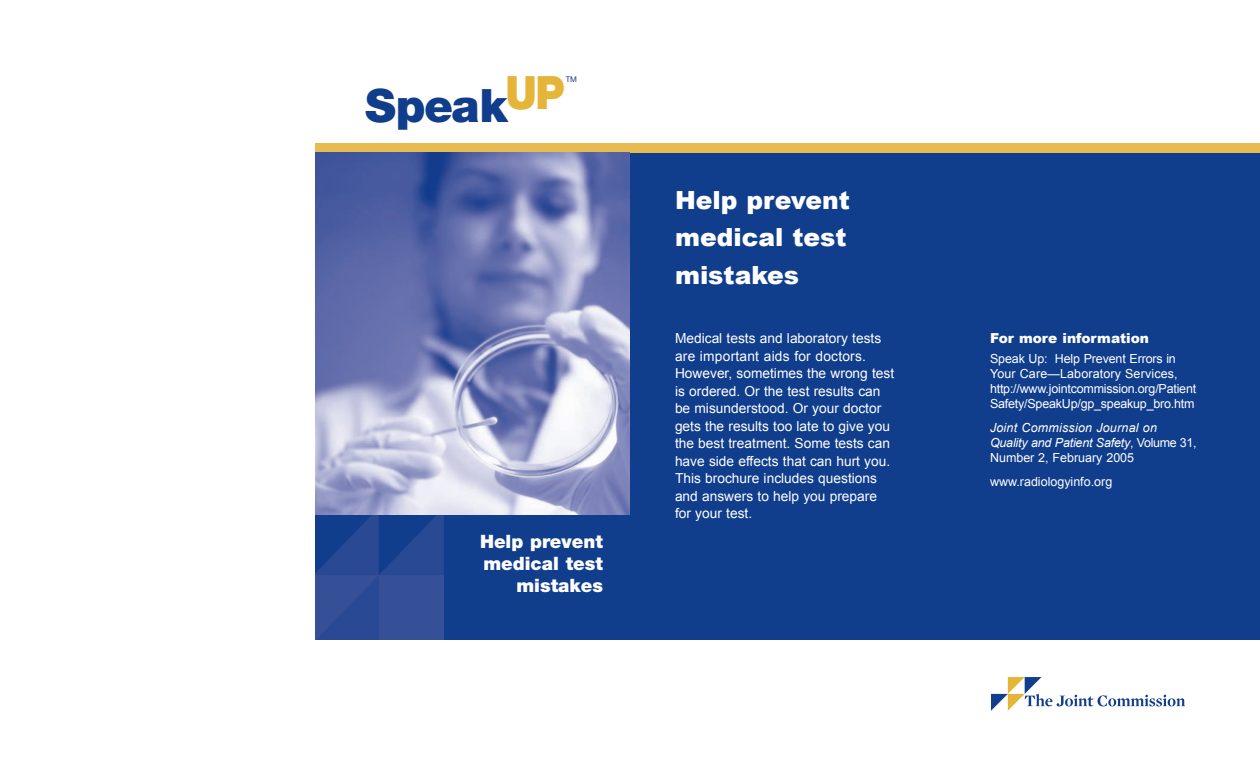
<style>
.page{position:relative;width:1260px;height:765px;background:#fff}
.page>*{position:absolute;margin:0;border:0;box-sizing:border-box;transform-origin:0 0}
.t1{font:900 46px "Helvetica Neue";letter-spacing:-.035em;color:#103d8c}
.t2{font:900 25px/37.5px "Arial";color:#fff}
.t3{font:900 18.5px/22.1px "Helvetica Neue";color:#fff;text-align:right}
.t4{font:13.75px/17.5px "Arial";color:#fff}
.t5{font:900 13.75px "Arial";color:#fff}
.t6{font:12.5px/15px "Arial";letter-spacing:-.01em;color:#fff}
.t7{font:italic 12.5px/15px "Arial";letter-spacing:.015em;color:#fff}
.t8{font:7.75px "Helvetica Neue";color:#103d8c}
.s1{font-style:normal}
</style>
<div class="page">
<svg style="left:991px;top:677px;width:194px;height:34px"></svg>
<div style="left:315px;top:143px;width:945px;height:111px;background:#e8bb50"></div>
<div style="left:630px;top:153px;width:315px;height:486px;background:#103d8c"></div>
<div style="left:945px;top:153px;width:315px;height:486px;background:#103d8c"></div>
<img style="left:444px;top:153px;width:186px;height:363px">
<div style="left:315px;top:516px;width:315px;height:124px;background:#103d8c"></div>
<svg style="left:315px;top:152px;width:129px;height:488px;background:#6576af"></svg>
<h1 class="t1" style="left:365px;top:89px;width:201px">Speak<sup>UP</sup></h1>
<p class="t8" style="left:566px;top:77px;width:13px">TM</p>
<h3 class="t3" style="left:480px;top:532px;width:124px">Help prevent medical test mistakes</h3>
<h2 class="t2" style="left:675px;top:180px;width:176px">Help prevent medical test mistakes</h2>
<p class="t4" style="left:675px;top:330px;width:221px">Medical tests and laboratory tests are important aids for doctors.<br>However, sometimes the wrong test is ordered. Or the test results can be misunderstood. Or your doctor gets the results too late to give you the best treatment. Some tests can have side effects that can hurt you.<br>This brochure includes questions and answers to help you prepare for your test.</p>
<p class="t5" style="left:990px;top:328px;width:161px">For more information</p>
<p class="t6" style="left:990px;top:352px;width:208px">Speak Up: Help Prevent Errors in Your Care—Laboratory Services, http://www.jointcommission.org/Patient Safety/SpeakUp/gp_speakup_bro.htm</p>
<p class="t7" style="left:990px;top:421px;width:208px">Joint Commission Journal on<br>Quality and Patient Safety<span class="s1">, Volume 31,<br>Number 2, February 2005</span></p>
<p class="t6" style="left:990px;top:475px;width:124px">www.radiologyinfo.org</p>
</div>
